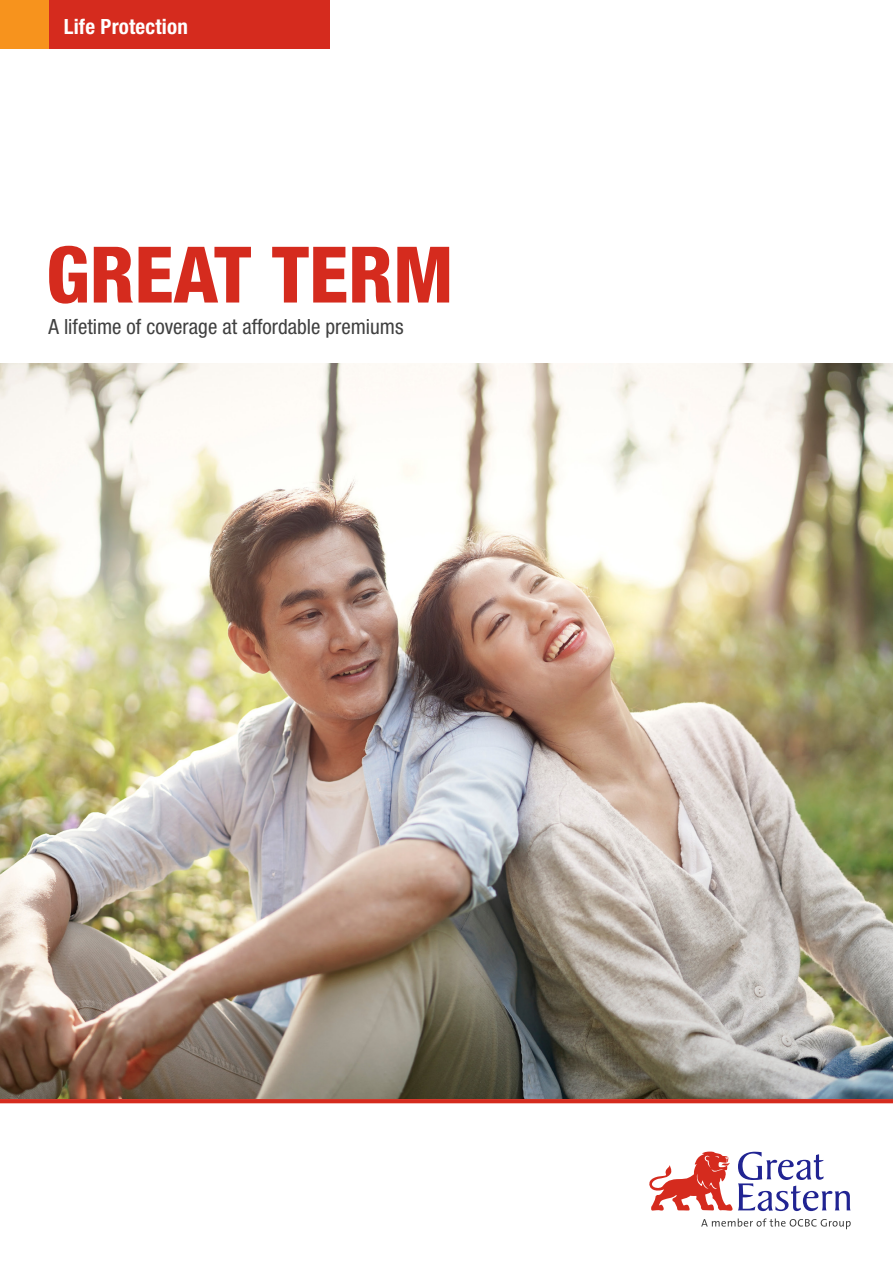
<style>
.page{position:relative;width:893px;height:1263px;background:#fff}
.page>*{position:absolute;margin:0;border:0;box-sizing:border-box;transform-origin:0 0}
.t1{font:800 condensed 78px "Helvetica Neue LT Std";color:#d52b1e}
.Cover_Subtitle{font:condensed 21px "Helvetica Neue LT Std";color:#404040}
.t2{font:700 condensed 21px "Helvetica Neue LT Std";letter-spacing:.01em;color:#fff}
</style>
<div class="page">
<img style="left:0;top:364px;width:893px;height:735px">
<div style="left:49px;top:0;width:280px;height:49px;background:#d52b1e"></div>
<div style="left:0;top:0;width:49px;height:49px;background:#f7931d"></div>
<svg style="left:0;top:1099px;width:893px;height:4px;background:#d52e21"></svg>
<svg style="left:649px;top:1151px;width:201px;height:60px"></svg>
<svg style="left:701px;top:1218px;width:150px;height:11px"></svg>
<p class="t2" style="left:64px;top:14px;width:126px">Life Protection</p>
<p class="t1" style="left:46px;top:226px;width:409px">GREAT TERM</p>
<p class="Cover_Subtitle" style="left:48px;top:314px;width:357px">A lifetime of coverage at affordable premiums</p>
</div>
